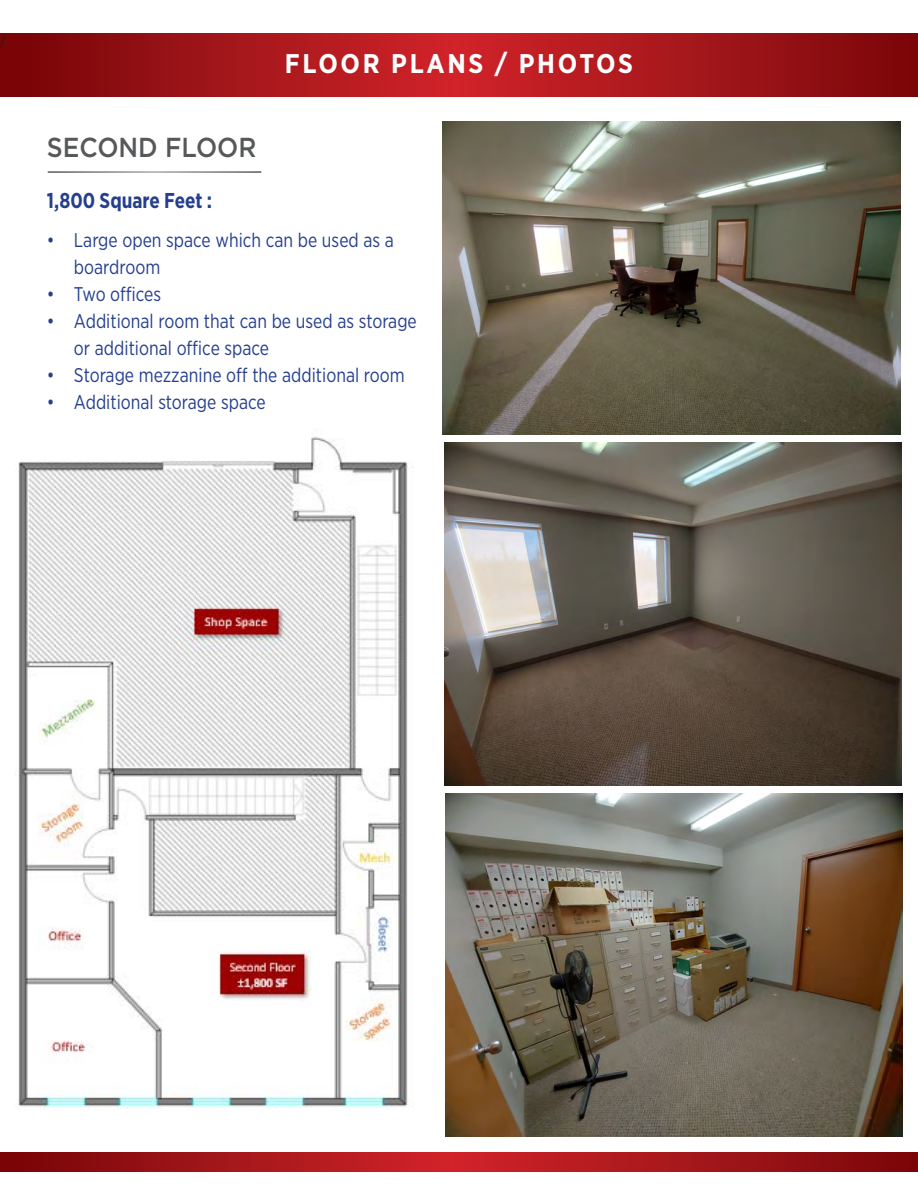
<style>
.page{position:relative;width:918px;height:1188px;background:#fff}
.page>*{position:absolute;margin:0;border:0;box-sizing:border-box;transform-origin:0 0}
.t1{font:500 27.45px "Gotham";color:#57585a;scale:.91 1}
.t2{font:700 27px "Gotham Narrow";letter-spacing:.1em;color:#fff}
.t3{font:700 21.45px "Gotham Narrow";color:#253f8e;scale:.91 1}
.t4{font:19.8px/27px "Gotham Narrow";color:#253f8e;scale:.91 1}
.t5{font:18px "Minion Pro";color:#231f20}
</style>
<div class="page">
<svg style="left:0;top:34px;width:918px;height:62px;background:#a31519"></svg>
<svg style="left:0;top:1152px;width:909px;height:19px;background:#a41519"></svg>
<img style="left:15px;top:427px;width:448px;height:710px">
<img style="left:443px;top:122px;width:458px;height:313px">
<img style="left:444px;top:442px;width:458px;height:343px">
<div style="left:909px;top:1152px;width:9px;height:19px;background:#7a0406"></div>
<img style="left:445px;top:793px;width:457px;height:343px">
<p class="t5" style="left:0;top:29px;width:7px">/</p>
<h2 class="t2" style="left:285px;top:46px;width:350px">FLOOR PLANS / PHOTOS</h2>
<h1 class="t1" style="left:47px;top:129px;width:232px">SECOND FLOOR</h1>
<p class="t3" style="left:47px;top:187px;width:183px">1,800 Square Feet :</p>
<p class="t4" style="left:74px;top:226px;width:353px;text-indent:-27px">• Large open space which can be used as a boardroom</p>
<p class="t4" style="left:47px;top:280px;width:127px">• Two offices</p>
<p class="t4" style="left:74px;top:307px;width:378px;text-indent:-27px">• Additional room that can be used as storage or additional office space</p>
<p class="t4" style="left:47px;top:361px;width:395px">• Storage mezzanine off the additional room</p>
<p class="t4" style="left:47px;top:388px;width:242px">• Additional storage space</p>
</div>
